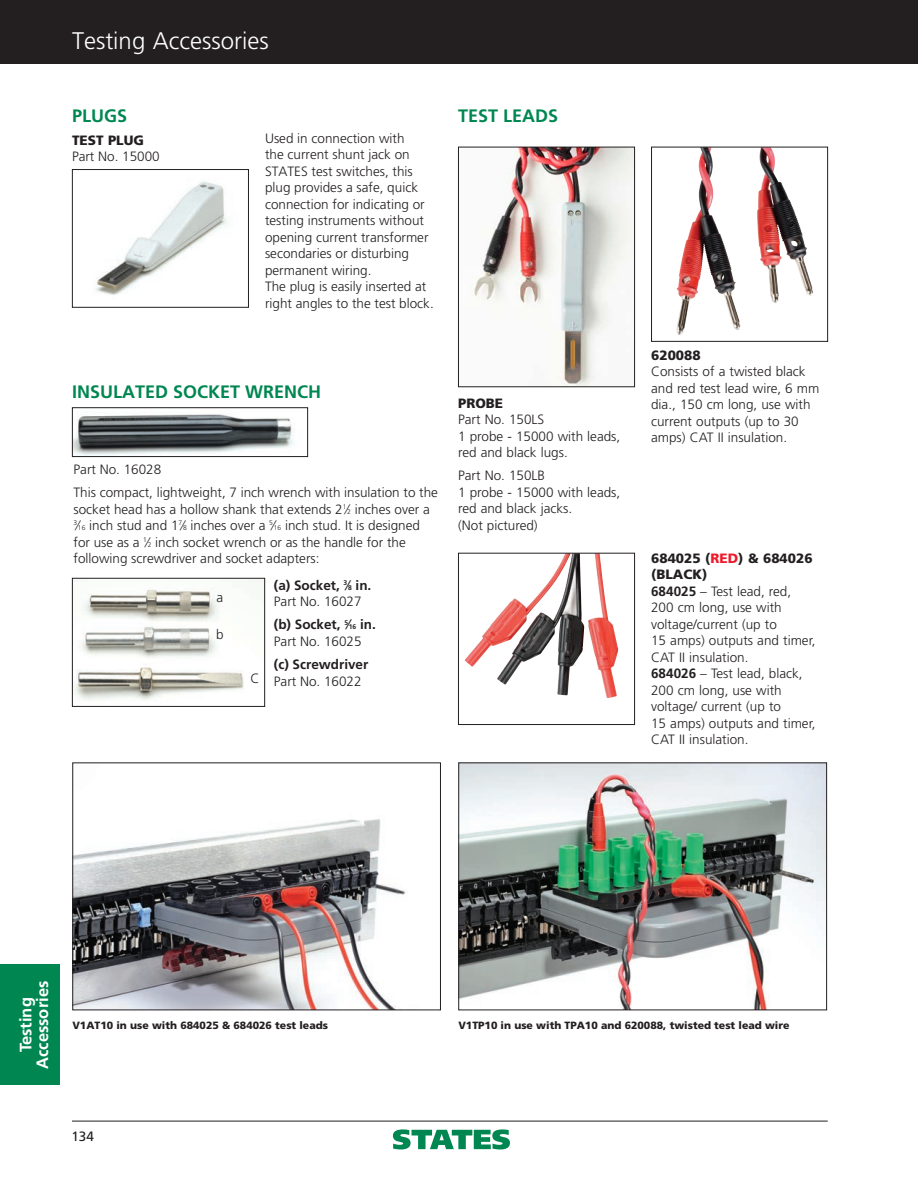
<style>
.page{position:relative;width:918px;height:1188px;background:#fff}
.page>*{position:absolute;margin:0;border:0;box-sizing:border-box;transform-origin:0 0}
.t1{font:300 24px "Frutiger";color:#fff}
.t2{font:700 18px "Frutiger";color:#008751}
.t3{font:700 16.5px/16.5px "Frutiger";color:#fff;text-align:center}
.t4{font:300 13.5px/16.5px "Frutiger";color:#231f20}
.t5{font:700 13.5px/16.5px "Frutiger";color:#231f20}
.t6{font:900 13.5px "Frutiger";color:#231f20}
.t7{font:13.5px "Frutiger";color:#231f20}
.t8{font:900 10.5px "Frutiger";color:#231f20}
.s1{font-size:6.75px}
.s2{font-weight:300}
.s3{font-weight:900}
.s4{font-weight:900;color:#ee1b2c}
.s5{font-weight:700}
</style>
<div class="page">
<div style="left:0;top:0;width:918px;height:64px;background:#231f20"></div>
<svg style="left:393px;top:1129px;width:117px;height:20px"></svg>
<hr style="left:72px;top:1121px;width:756px;height:1px;background:#231f20">
<div style="left:0;top:964px;width:60px;height:121px;background:#008751"></div>
<img style="left:95px;top:181px;width:132px;height:114px">
<div style="left:72px;top:169px;width:177px;height:139px;border:1px solid #231f20"></div>
<img style="left:757px;top:149px;width:56px;height:155px">
<div style="left:651px;top:147px;width:177px;height:195px;border:1px solid #231f20"></div>
<img style="left:465px;top:555px;width:153px;height:143px">
<div style="left:458px;top:553px;width:177px;height:172px;border:1px solid #231f20"></div>
<img style="left:473px;top:149px;width:160px;height:236px">
<div style="left:458px;top:147px;width:177px;height:240px;border:1px solid #231f20"></div>
<img style="left:74px;top:414px;width:221px;height:41px">
<div style="left:72px;top:407px;width:236px;height:50px;border:1px solid #231f20"></div>
<img style="left:74px;top:588px;width:170px;height:112px">
<div style="left:72px;top:578px;width:193px;height:129px;border:1px solid #231f20"></div>
<img style="left:460px;top:764px;width:365px;height:244px">
<div style="left:458px;top:762px;width:369px;height:248px;border:1px solid #231f20"></div>
<img style="left:74px;top:819px;width:332px;height:189px">
<div style="left:72px;top:762px;width:369px;height:248px;border:1px solid #231f20"></div>
<h1 class="t1" style="left:72px;top:27px;width:198px">Testing Accessories</h1>
<h2 class="t2" style="left:72px;top:105px;width:57px">PLUGS</h2>
<p class="t6" style="left:72px;top:132px;width:74px">TEST PLUG</p>
<p class="t4" style="left:72px;top:149px;width:89px">Part No. 15000</p>
<p class="t4" style="left:265px;top:130px;width:170px">Used in connection with<br>the current shunt jack on<br>STATES test switches, this plug provides a safe, quick connection for indicating or testing instruments without opening current transformer secondaries or disturbing permanent wiring.<br>The plug is easily inserted at right angles to the test block.</p>
<h2 class="t2" style="left:458px;top:105px;width:102px">TEST LEADS</h2>
<h2 class="t2" style="left:72px;top:381px;width:251px">INSULATED SOCKET WRENCH</h2>
<p class="t4" style="left:74px;top:458px;width:366px;line-height:23.2px">Part No. 16028<br>This compact, lightweight, 7 inch wrench with insulation to the</p>
<p class="t4" style="left:74px;top:501px;width:358px">socket head has a hollow shank that extends 2<sup>1</sup>⁄<span class="s1">2</span> inches over a <sup>3</sup>⁄<span class="s1">16</span> inch stud and 1<sup>7</sup>⁄<span class="s1">8</span> inches over a <sup>5</sup>⁄<span class="s1">16</span> inch stud. It is designed for use as a <sup>1</sup>⁄<span class="s1">2</span> inch socket wrench or as the handle for the following screwdriver and socket adapters:</p>
<p class="t4" style="left:216px;top:589px;width:8px">a</p>
<p class="t4" style="left:216px;top:626px;width:9px">b</p>
<p class="t4" style="left:250px;top:671px;width:11px">C</p>
<p class="t5" style="left:274px;top:577px;width:99px">(a) Socket, <sup>3</sup>⁄<span class="s1">8</span> in.<br><span class="s2">Part No. 16027</span></p>
<p class="t5" style="left:274px;top:617px;width:104px">(b) Socket, <sup>5</sup>⁄<span class="s1">16</span> in.<br><span class="s2">Part No. 16025</span></p>
<p class="t5" style="left:274px;top:656px;width:96px">(c) Screwdriver</p>
<p class="t4" style="left:274px;top:673px;width:89px">Part No. 16022</p>
<p class="t6" style="left:458px;top:395px;width:47px">PROBE</p>
<p class="t4" style="left:458px;top:411px;width:164px">Part No. 150LS<br>1 probe - 15000 with leads, red and black lugs.</p>
<p class="t4" style="left:458px;top:468px;width:164px">Part No. 150LB<br>1 probe - 15000 with leads, red and black jacks.<br>(Not pictured)</p>
<p class="t6" style="left:651px;top:347px;width:51px">620088</p>
<p class="t4" style="left:651px;top:364px;width:170px">Consists of a twisted black and red test lead wire, 6 mm dia., 150 cm long, use with current outputs (up to 30 amps) CAT II insulation.</p>
<p class="t4" style="left:651px;top:550px;width:166px"><span class="s3">684025 (</span><span class="s4">RED</span><span class="s3">) &amp; 684026 (BLACK)<br></span><span class="s5">684025</span> – Test lead, red,<br>200 cm long, use with voltage/current (up to<br>15 amps) outputs and timer,<br>CAT II insulation.<br><span class="s5">684026</span> – Test lead, black,<br>200 cm long, use with voltage/ current (up to<br>15 amps) outputs and timer,<br>CAT II insulation.</p>
<p class="t3" style="left:18px;top:1069px;width:89px;rotate:-90deg">Testing<br>Accessories</p>
<p class="t8" style="left:72px;top:1019px;width:257px">V1AT10 in use with 684025 &amp; 684026 test leads</p>
<p class="t8" style="left:458px;top:1019px;width:333px">V1TP10 in use with TPA10 and 620088, twisted test lead wire</p>
<p class="t7" style="left:71px;top:1128px;width:24px">134</p>
</div>
